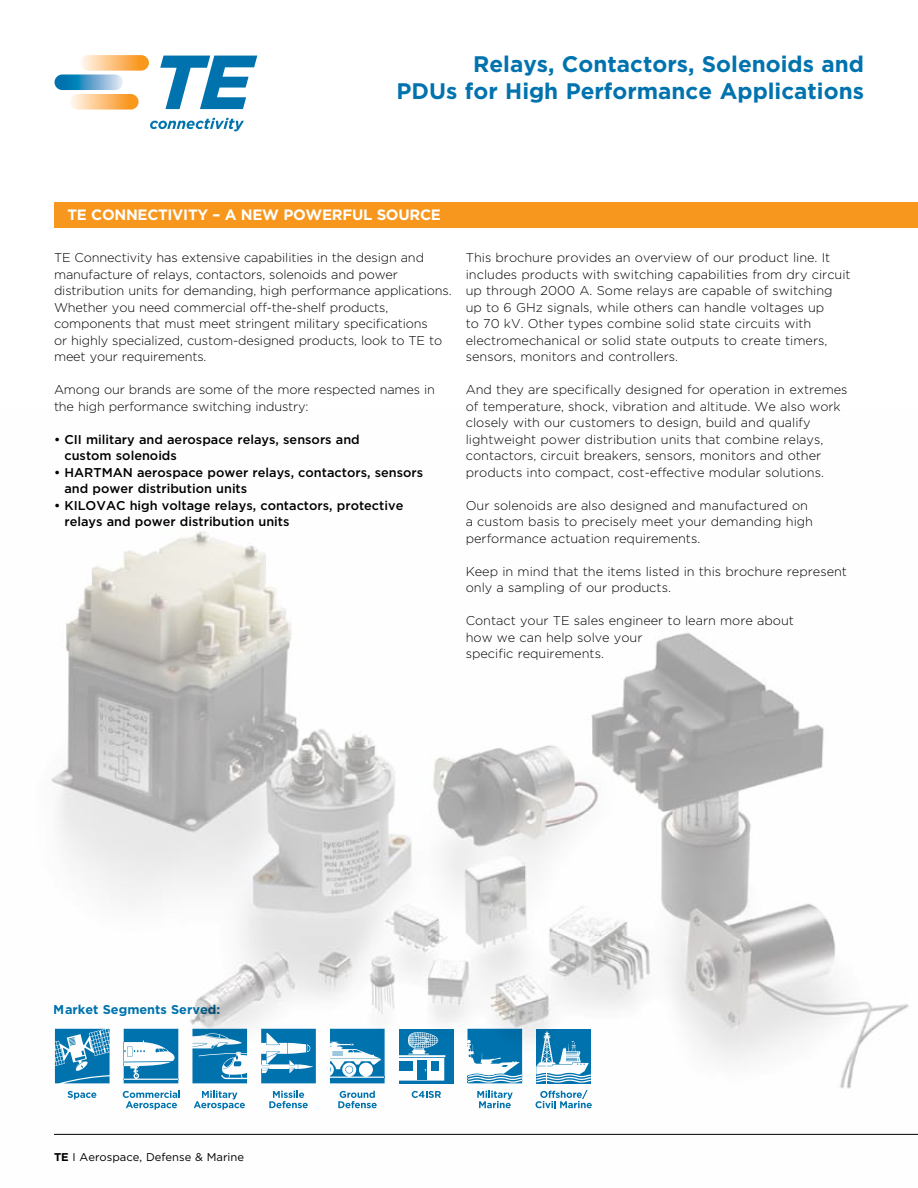
<style>
.page{position:relative;width:918px;height:1188px;background:#fff}
.page>*{position:absolute;margin:0;border:0;box-sizing:border-box;transform-origin:0 0}
.t1{font:700 22.5px/27px "Gotham";color:#0073ae;text-align:right}
.t2{font:700 15px "Gotham";letter-spacing:-.02em;color:#fff}
.t3{font:300 12.75px/16.5px "Gotham";color:#000}
.t4{font:500 12.75px/16.5px "Gotham";color:#000}
.t5{font:700 12.75px "Gotham";color:#0073ae}
.t6{font:11.25px "Gotham";color:#000}
.s1{font-weight:700}
</style>
<div class="page">
<img style="left:50px;top:531px;width:867px;height:603px">
<svg style="left:80px;top:55px;width:69px;height:16px"></svg>
<div style="left:70px;top:94px;width:69px;height:16px;background:linear-gradient(to right,#fff5ec,#f88d09);border-radius:8px"></div>
<svg style="left:55px;top:75px;width:68px;height:15px"></svg>
<svg style="left:160px;top:56px;width:97px;height:53px"></svg>
<svg style="left:150px;top:118px;width:94px;height:13px"></svg>
<hr style="left:54px;top:1134px;width:864px;height:1px;background:#000">
<div style="left:54px;top:202px;width:864px;height:26px;background:#f8971d"></div>
<svg style="left:55px;top:1029px;width:55px;height:54px;background:#4196c1"></svg>
<svg style="left:261px;top:1029px;width:55px;height:54px"></svg>
<svg style="left:468px;top:1029px;width:54px;height:54px"></svg>
<svg style="left:192px;top:1029px;width:55px;height:54px"></svg>
<svg style="left:330px;top:1029px;width:55px;height:54px"></svg>
<svg style="left:124px;top:1029px;width:54px;height:54px"></svg>
<div style="left:399px;top:1029px;width:54px;height:54px;background:#0073ae"></div>
<svg style="left:399px;top:1032px;width:46px;height:49px"></svg>
<div style="left:536px;top:1029px;width:55px;height:54px;background:#0073ae"></div>
<svg style="left:536px;top:1032px;width:55px;height:51px"></svg>
<svg style="left:68px;top:1091px;width:28px;height:8px"></svg>
<svg style="left:412px;top:1091px;width:29px;height:7px"></svg>
<svg style="left:123px;top:1091px;width:57px;height:19px"></svg>
<svg style="left:194px;top:1091px;width:51px;height:19px"></svg>
<svg style="left:269px;top:1091px;width:39px;height:17px"></svg>
<svg style="left:338px;top:1091px;width:39px;height:17px"></svg>
<svg style="left:477px;top:1091px;width:36px;height:17px"></svg>
<svg style="left:536px;top:1090px;width:56px;height:18px"></svg>
<h1 class="t1" style="left:397px;top:50px;width:469px">Relays, Contactors, Solenoids and<br>PDUs for High Performance Applications</h1>
<p class="t2" style="left:68px;top:205px;width:291px">TE CONNECTIVITY – A New po wer ful</p>
<p class="t2" style="left:377px;top:205px;width:13px">Source</p>
<p class="t3" style="left:54px;top:249px;width:399px">TE Connectivity has extensive capabilities in the design and manufacture of relays, contactors, solenoids and power distribution units for demanding, high performance applications.<br>Whether you need commercial off-the-shelf products, components that must meet stringent military specifications<br>or highly specialized, custom-designed products, look to TE to meet your requirements.</p>
<p class="t3" style="left:54px;top:381px;width:383px">Among our brands are some of the more respected names in the high performance switching industry:</p>
<p class="t4" style="left:64px;top:431px;width:297px;text-indent:-10px">• CII military and aerospace relays, sensors and custom solenoids</p>
<p class="t4" style="left:64px;top:464px;width:360px;text-indent:-10px">• HARTMAN aerospace power relays, contactors, sensors and power distribution units</p>
<p class="t4" style="left:64px;top:497px;width:340px;text-indent:-10px">• KILOVAC high voltage relays, contactors, protective relays and power distribution units</p>
<p class="t3" style="left:466px;top:249px;width:386px">This brochure provides an overview of our product line. It includes products with switching capabilities from dry circuit up through 2000 A. Some relays are capable of switching up to 6 GHz signals, while others can handle voltages up<br>to 70 kV. Other types combine solid state circuits with electromechanical or solid state outputs to create timers, sensors, monitors and controllers.</p>
<p class="t3" style="left:466px;top:381px;width:383px">And they are specifically designed for operation in extremes of temperature, shock, vibration and altitude. We also work closely with our customers to design, build and qualify lightweight power distribution units that combine relays, contactors, circuit breakers, sensors, monitors and other products into compact, cost-effective modular solutions.</p>
<p class="t3" style="left:466px;top:497px;width:349px">Our solenoids are also designed and manufactured on a custom basis to precisely meet your demanding high performance actuation requirements.</p>
<p class="t3" style="left:466px;top:563px;width:383px">Keep in mind that the items listed in this brochure represent only a sampling of our products.</p>
<p class="t3" style="left:466px;top:612px;width:330px">Contact your TE sales engineer to learn more about how we can help solve your<br>specific requirements.</p>
<p class="t5" style="left:54px;top:1001px;width:168px">Market Segments Served:</p>
<p class="t6" style="left:54px;top:1150px;width:192px"><span class="s1">TE</span> I Aerospace, Defense &amp; Marine</p>
</div>
